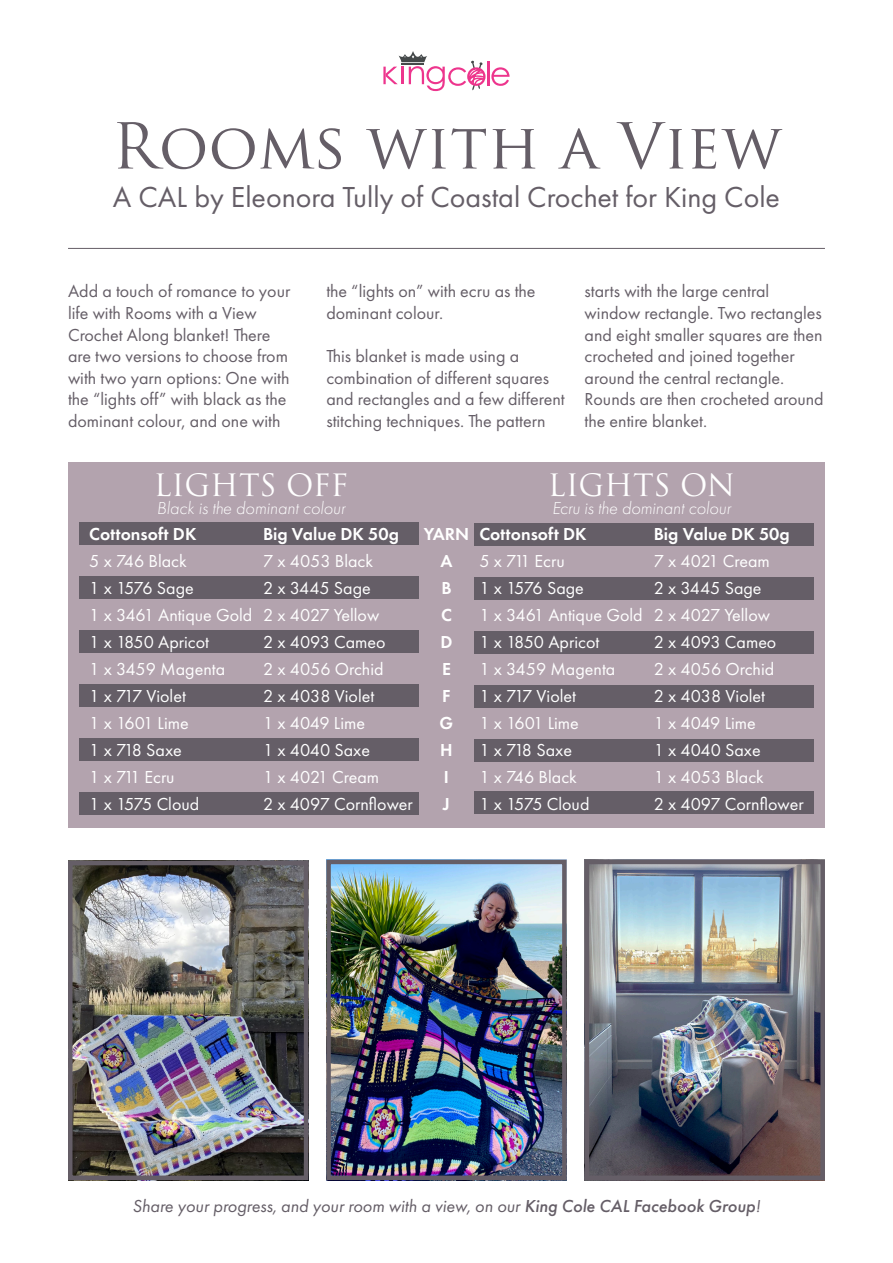
<style>
.page{position:relative;width:893px;height:1263px;background:#fff}
.page>*{position:absolute;margin:0;border:0;box-sizing:border-box;transform-origin:0 0}
.t1{font:61.5px "Trajan Pro";color:#655e67}
.t2{font:30px "Futura PT";color:#655e67}
.t3{font:30px "Trajan Pro";color:#fff}
.t4{font:18px/21.6px "Futura PT";color:#655e67}
.t5{font:18px/27px "Futura PT";color:#fff}
.t6{font:italic 18px "Futura PT";color:#655e67}
.t7{font:600 18px "Futura PT";color:#fff}
.t8{font:italic 300 18px "Futura PT";color:#fff}
.t9{font:18px "Futura PT";letter-spacing:-.02em;color:#fff}
.s1{font-weight:500}
</style>
<div class="page">
<img style="left:331px;top:865px;width:231px;height:310px">
<div style="left:326px;top:860px;width:241px;height:320px;border:4px solid #655e67"></div>
<img style="left:590px;top:865px;width:230px;height:310px">
<div style="left:585px;top:860px;width:240px;height:320px;border:4px solid #655e67"></div>
<img style="left:73px;top:866px;width:230px;height:309px">
<div style="left:68px;top:861px;width:240px;height:319px;border:4px solid #655e67"></div>
<div style="left:68px;top:462px;width:757px;height:365px;background:#b3a3ae"></div>
<div style="left:475px;top:577px;width:339px;height:23px;background:#655e67"></div>
<div style="left:79px;top:576px;width:339px;height:23px;background:#655e67"></div>
<div style="left:475px;top:523px;width:339px;height:23px;background:#655e67"></div>
<div style="left:79px;top:523px;width:339px;height:22px;background:#655e67"></div>
<div style="left:475px;top:631px;width:339px;height:23px;background:#655e67"></div>
<div style="left:79px;top:630px;width:339px;height:23px;background:#655e67"></div>
<div style="left:475px;top:685px;width:339px;height:22px;background:#655e67"></div>
<div style="left:79px;top:684px;width:339px;height:23px;background:#655e67"></div>
<div style="left:475px;top:739px;width:339px;height:22px;background:#655e67"></div>
<div style="left:79px;top:738px;width:339px;height:22px;background:#655e67"></div>
<div style="left:475px;top:791px;width:339px;height:23px;background:#655e67"></div>
<div style="left:79px;top:792px;width:339px;height:22px;background:#655e67"></div>
<hr style="left:68px;top:248px;width:757px;height:1px;background:#655e67">
<hr style="left:487px;top:61px;width:3px;height:24px;background:#ed358d">
<svg style="left:491px;top:67px;width:19px;height:19px"></svg>
<svg style="left:383px;top:51px;width:102px;height:40px"></svg>
<p class="t1" style="left:111px;top:107px;width:672px">Rooms with a View</p>
<p class="t2" style="left:113px;top:179px;width:669px">A CAL by Eleonora Tully of Coastal Crochet for King Cole</p>
<p class="t4" style="left:68px;top:280px;width:224px">Add a touch of romance to your life with Rooms with a View<br>Crochet Along blanket! There are two versions to choose from with two yarn options: One with the “lights off” with black as the dominant colour, and one with</p>
<p class="t4" style="left:326px;top:280px;width:211px">the “lights on” with ecru as the dominant colour.</p>
<p class="t4" style="left:326px;top:345px;width:240px">This blanket is made using a combination of different squares and rectangles and a few different stitching techniques. The pattern</p>
<p class="t4" style="left:585px;top:280px;width:241px">starts with the large central window rectangle. Two rectangles and eight smaller squares are then crocheted and joined together around the central rectangle.<br>Rounds are then crocheted around the entire blanket.</p>
<p class="t3" style="left:154px;top:466px;width:196px">LIGHTS OFF</p>
<p class="t3" style="left:548px;top:466px;width:189px">LIGHTS ON</p>
<p class="t8" style="left:157px;top:498px;width:190px">Black is the dominant colour</p>
<p class="t8" style="left:552px;top:498px;width:181px">Ecru is the dominant colour</p>
<p class="t7" style="left:89px;top:523px;width:109px">Cottonsoft DK</p>
<p class="t5" style="left:89px;top:548px;width:99px">5 x 746 Black</p>
<p class="t9" style="left:89px;top:578px;width:106px">1 x 1576 Sage</p>
<p class="t5" style="left:89px;top:602px;width:165px">1 x 3461 Antique Gold</p>
<p class="t5" style="left:89px;top:629px;width:121px">1 x 1850 Apricot</p>
<p class="t5" style="left:89px;top:656px;width:137px">1 x 3459 Magenta</p>
<p class="t5" style="left:89px;top:683px;width:98px">1 x 717 Violet</p>
<p class="t5" style="left:89px;top:710px;width:101px">1 x 1601 Lime</p>
<p class="t5" style="left:89px;top:737px;width:94px">1 x 718 Saxe</p>
<p class="t5" style="left:89px;top:764px;width:112px">1 x 711 Ecru<br>1 x 1575 Cloud</p>
<p class="t7" style="left:479px;top:523px;width:109px">Cottonsoft DK</p>
<p class="t5" style="left:479px;top:548px;width:87px">5 x 711 Ecru</p>
<p class="t9" style="left:479px;top:578px;width:106px">1 x 1576 Sage</p>
<p class="t5" style="left:479px;top:602px;width:165px">1 x 3461 Antique Gold</p>
<p class="t5" style="left:479px;top:629px;width:121px">1 x 1850 Apricot</p>
<p class="t5" style="left:479px;top:656px;width:137px">1 x 3459 Magenta</p>
<p class="t5" style="left:479px;top:683px;width:98px">1 x 717 Violet</p>
<p class="t5" style="left:479px;top:710px;width:101px">1 x 1601 Lime</p>
<p class="t5" style="left:479px;top:737px;width:94px">1 x 718 Saxe</p>
<p class="t5" style="left:479px;top:764px;width:99px">1 x 746 Black</p>
<p class="t5" style="left:479px;top:791px;width:112px">1 x 1575 Cloud</p>
<p class="t7" style="left:263px;top:523px;width:137px">Big Value DK 50g</p>
<p class="t5" style="left:263px;top:548px;width:112px">7 x 4053 Black</p>
<p class="t5" style="left:263px;top:575px;width:109px">2 x 3445 Sage</p>
<p class="t5" style="left:263px;top:602px;width:118px">2 x 4027 Yellow</p>
<p class="t5" style="left:263px;top:629px;width:124px">2 x 4093 Cameo</p>
<p class="t5" style="left:263px;top:656px;width:122px">2 x 4056 Orchid</p>
<p class="t5" style="left:263px;top:683px;width:113px">2 x 4038 Violet</p>
<p class="t5" style="left:263px;top:710px;width:104px">1 x 4049 Lime</p>
<p class="t5" style="left:263px;top:737px;width:109px">1 x 4040 Saxe</p>
<p class="t5" style="left:263px;top:764px;width:118px">1 x 4021 Cream</p>
<p class="t5" style="left:263px;top:791px;width:151px">2 x 4097 Cornflower</p>
<p class="t7" style="left:654px;top:523px;width:137px">Big Value DK 50g</p>
<p class="t5" style="left:654px;top:548px;width:118px">7 x 4021 Cream</p>
<p class="t5" style="left:654px;top:575px;width:109px">2 x 3445 Sage</p>
<p class="t5" style="left:654px;top:602px;width:118px">2 x 4027 Yellow</p>
<p class="t5" style="left:654px;top:629px;width:124px">2 x 4093 Cameo</p>
<p class="t5" style="left:654px;top:656px;width:122px">2 x 4056 Orchid</p>
<p class="t5" style="left:654px;top:683px;width:113px">2 x 4038 Violet</p>
<p class="t5" style="left:654px;top:710px;width:104px">1 x 4049 Lime</p>
<p class="t5" style="left:654px;top:737px;width:109px">1 x 4040 Saxe</p>
<p class="t5" style="left:654px;top:764px;width:112px">1 x 4053 Black</p>
<p class="t5" style="left:654px;top:791px;width:152px">2 x 4097 Cornflower</p>
<p class="t7" style="left:424px;top:523px;width:47px">YARN</p>
<p class="t7" style="left:440px;top:550px;width:14px">A</p>
<p class="t7" style="left:441px;top:577px;width:12px">B</p>
<p class="t7" style="left:441px;top:604px;width:12px">C</p>
<p class="t7" style="left:440px;top:631px;width:14px">D</p>
<p class="t7" style="left:442px;top:658px;width:10px">E</p>
<p class="t7" style="left:442px;top:685px;width:10px">F</p>
<p class="t7" style="left:440px;top:712px;width:15px">G</p>
<p class="t7" style="left:440px;top:739px;width:14px">H</p>
<p class="t7" style="left:444px;top:766px;width:7px">I</p>
<p class="t7" style="left:443px;top:793px;width:9px">J</p>
<p class="t6" style="left:132px;top:1195px;width:629px">Share your progress, and your room with a view, on our <span class="s1">King Cole CAL Facebook Group</span>!</p>
</div>
